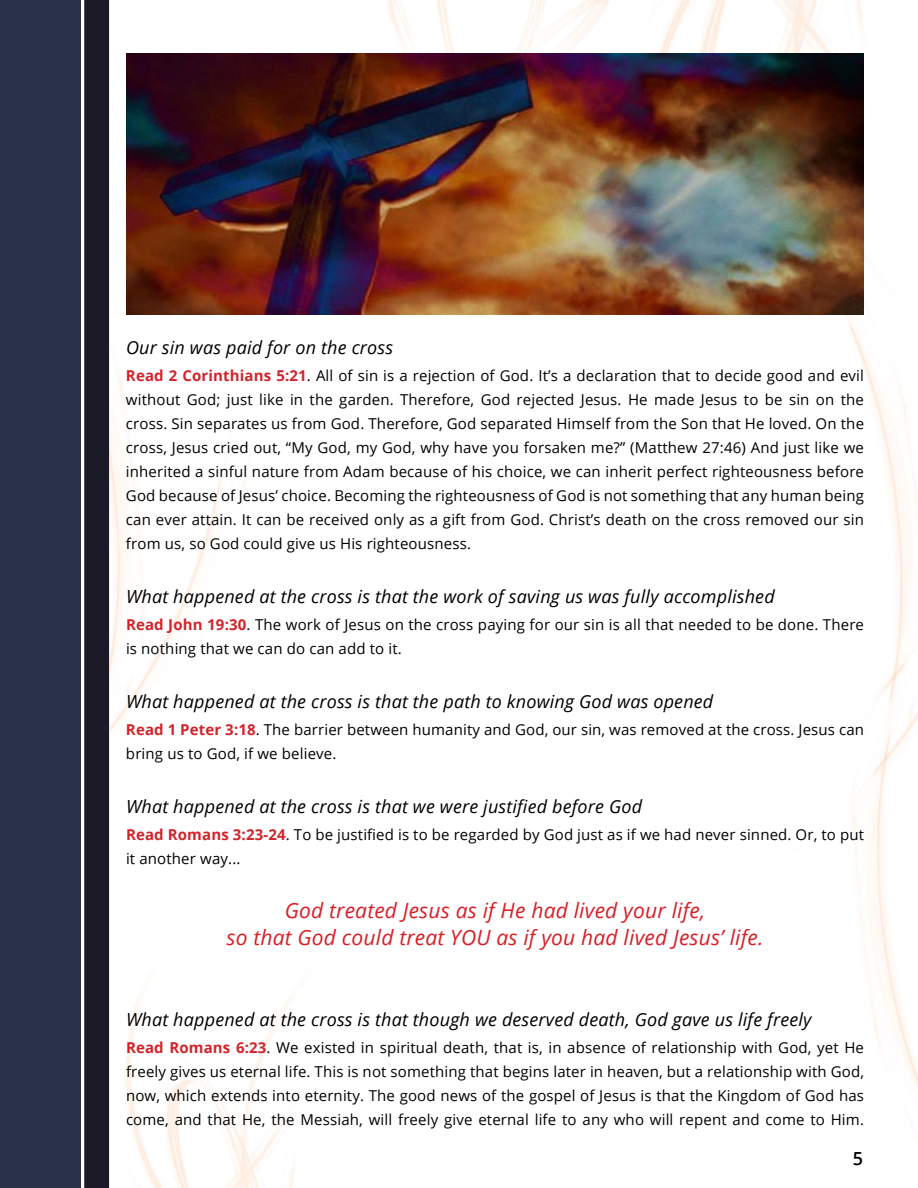
<style>
.page{position:relative;width:918px;height:1188px;background:#fff}
.page>*{position:absolute;margin:0;border:0;box-sizing:border-box;transform-origin:0 0}
.t1{font:italic 21px/27px "Open Sans";letter-spacing:.01em;color:#d81f26;text-align:center}
.t2{font:italic 18px "Open Sans";letter-spacing:.01em;color:#000}
.t3{font:600 18px "Open Sans";color:#000}
.t4{font:15px/24px "Open Sans";letter-spacing:.01em;color:#000}
.s1{font-weight:700;color:#d2232a}
</style>
<div class="page">
<img style="left:0;top:0;width:918px;height:1188px">
<img style="left:126px;top:54px;width:738px;height:261px">
<p class="t2" style="left:126px;top:335px;width:269px">Our sin was paid for on the cross</p>
<p class="t4" style="left:126px;top:363px;width:740px;text-align:justify"><span class="s1">Read 2 Corinthians 5:21</span>. All of sin is a rejection of God. It’s a declaration that to decide good and evil without God; just like in the garden. Therefore, God rejected Jesus. He made Jesus to be sin on the cross. Sin separates us from God. Therefore, God separated Himself from the Son that He loved. On the cross, Jesus cried out, “My God, my God, why have you forsaken me?” (Matthew 27:46) And just like we inherited a sinful nature from Adam because of his choice, we can inherit perfect righteousness before God because of Jesus’ choice. Becoming the righteousness of God is not something that any human being can ever attain. It can be received only as a gift from God. Christ’s death on the cross removed our sin from us, so God could give us His righteousness.</p>
<p class="t2" style="left:126px;top:584px;width:650px">What happened at the cross is that the work of saving us was fully accomplished</p>
<p class="t4" style="left:126px;top:612px;width:740px"><span class="s1">Read John 19:30</span>. The work of Jesus on the cross paying for our sin is all that needed to be done. There is nothing that we can do can add to it.</p>
<p class="t2" style="left:126px;top:689px;width:589px">What happened at the cross is that the path to knowing God was opened</p>
<p class="t4" style="left:126px;top:717px;width:740px"><span class="s1">Read 1 Peter 3:18</span>. The barrier between humanity and God, our sin, was removed at the cross. Jesus can bring us to God, if we believe.</p>
<p class="t2" style="left:126px;top:794px;width:518px">What happened at the cross is that we were justified before God</p>
<p class="t4" style="left:126px;top:822px;width:740px"><span class="s1">Read Romans 3:23-24</span>. To be justified is to be regarded by God just as if we had never sinned. Or, to put it another way...</p>
<h1 class="t1" style="left:226px;top:896px;width:539px">God treated Jesus as if He had lived your life,<br>so that God could treat YOU as if you had lived Jesus’ life.</h1>
<p class="t2" style="left:126px;top:1007px;width:687px">What happened at the cross is that though we deserved death, God gave us life freely</p>
<p class="t4" style="left:126px;top:1035px;width:740px;text-align:justify"><span class="s1">Read Romans 6:23</span>. We existed in spiritual death, that is, in absence of relationship with God, yet He freely gives us eternal life. This is not something that begins later in heaven, but a relationship with God, now, which extends into eternity. The good news of the gospel of Jesus is that the Kingdom of God has come, and that He, the Messiah, will freely give eternal life to any who will repent and come to Him.</p>
<p class="t3" style="left:853px;top:1146px;width:12px">5</p>
</div>
